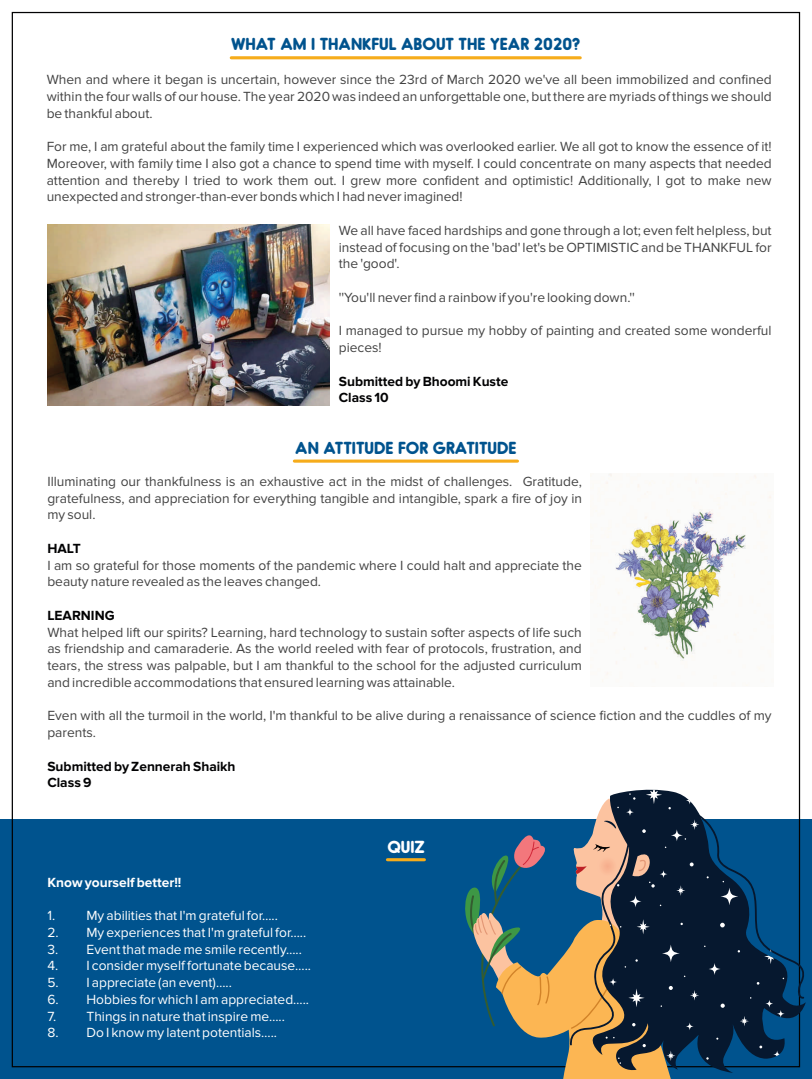
<style>
.page{position:relative;width:812px;height:1079px;background:#fff}
.page>*{position:absolute;margin:0;border:0;box-sizing:border-box;transform-origin:0 0}
.t1{font:700 16.5px "Oduda";color:#00538e}
.t2{font:700 16.5px "Oduda";color:#fff}
.t3{font:13.75px/16.8px "Proxima Nova";color:#424242;text-align:justify}
.t4{font:13.75px "Proxima Nova";color:#fff}
.t5{font:700 13.75px/16.8px "Proxima Nova";color:#020203}
.t6{font:700 13.75px "Proxima Nova";color:#fff}
</style>
<div class="page">
<div style="left:0;top:819px;width:811px;height:260px;background:#00538e"></div>
<hr style="left:231px;top:56px;width:349px;height:3px;background:#f6ac1b">
<hr style="left:294px;top:459px;width:223px;height:3px;background:#f6ac1b">
<img style="left:47px;top:224px;width:282px;height:181px">
<img style="left:590px;top:473px;width:181px;height:213px">
<hr style="left:387px;top:858px;width:37px;height:3px;background:#f6ac1b">
<svg style="left:459px;top:789px;width:345px;height:290px"></svg>
<p class="t1" style="left:231px;top:37px;width:350px">WHAT AM I THANKFUL ABOUT THE YEAR 2020?</p>
<p class="t3" style="left:47px;top:72px;width:726px">When and where it began is uncertain, however since the 23rd of March 2020 we've all been immobilized and confined within the four walls of our house. The year 2020 was indeed an unforgettable one, but there are myriads of things we should be thankful about.</p>
<p class="t3" style="left:47px;top:139px;width:726px">For me, I am grateful about the family time I experienced which was overlooked earlier. We all got to know the essence of it!<br>Moreover, with family time I also got a chance to spend time with myself. I could concentrate on many aspects that needed attention and thereby I tried to work them out. I grew more confident and optimistic! Additionally, I got to make new unexpected and stronger-than-ever bonds which I had never imagined!</p>
<p class="t3" style="left:338px;top:222px;width:434px">We all have faced hardships and gone through a lot; even felt helpless, but instead of focusing on the 'bad' let's be OPTIMISTIC and be THANKFUL for the 'good'.</p>
<p class="t3" style="left:338px;top:289px;width:297px">''You'll never find a rainbow if you're looking down.''</p>
<p class="t3" style="left:338px;top:323px;width:434px">I managed to pursue my hobby of painting and created some wonderful pieces!</p>
<p class="t5" style="left:338px;top:373px;width:171px">Submitted by Bhoomi Kuste<br>Class 10</p>
<p class="t1" style="left:295px;top:441px;width:222px">AN ATTITUDE FOR GRATITUDE</p>
<p class="t3" style="left:47px;top:473px;width:536px">Illuminating our thankfulness is an exhaustive act in the midst of challenges. Gratitude, gratefulness, and appreciation for everything tangible and intangible, spark a fire of joy in my soul.</p>
<p class="t5" style="left:47px;top:540px;width:35px">HALT</p>
<p class="t3" style="left:47px;top:557px;width:535px">I am so grateful for those moments of the pandemic where I could halt and appreciate the beauty nature revealed as the leaves changed.</p>
<p class="t5" style="left:47px;top:607px;width:69px">LEARNING</p>
<p class="t3" style="left:47px;top:624px;width:535px">What helped lift our spirits? Learning, hard technology to sustain softer aspects of life such as friendship and camaraderie. As the world reeled with fear of protocols, frustration, and tears, the stress was palpable, but I am thankful to the school for the adjusted curriculum and incredible accommodations that ensured learning was attainable.</p>
<p class="t3" style="left:47px;top:708px;width:725px">Even with all the turmoil in the world, I'm thankful to be alive during a renaissance of science fiction and the cuddles of my parents.</p>
<p class="t5" style="left:47px;top:758px;width:190px">Submitted by Zennerah Shaikh<br>Class 9</p>
<p class="t6" style="left:47px;top:875px;width:135px">Know yourself better!!</p>
<p class="t4" style="left:47px;top:909px;width:232px">1. My abilities that I'm grateful for…..</p>
<p class="t4" style="left:47px;top:926px;width:260px">2. My experiences that I'm grateful for…..</p>
<p class="t4" style="left:47px;top:942px;width:256px">3. Event that made me smile recently…..</p>
<p class="t4" style="left:47px;top:959px;width:265px">4. I consider myself fortunate because…..</p>
<p class="t4" style="left:47px;top:976px;width:186px">5. I appreciate (an event)…..</p>
<p class="t4" style="left:47px;top:993px;width:263px">6. Hobbies for which I am appreciated…..</p>
<p class="t4" style="left:47px;top:1009px;width:239px">7. Things in nature that inspire me…..</p>
<p class="t4" style="left:47px;top:1026px;width:231px">8. Do I know my latent potentials…..</p>
<p class="t2" style="left:387px;top:840px;width:39px">QUIZ</p>
</div>
